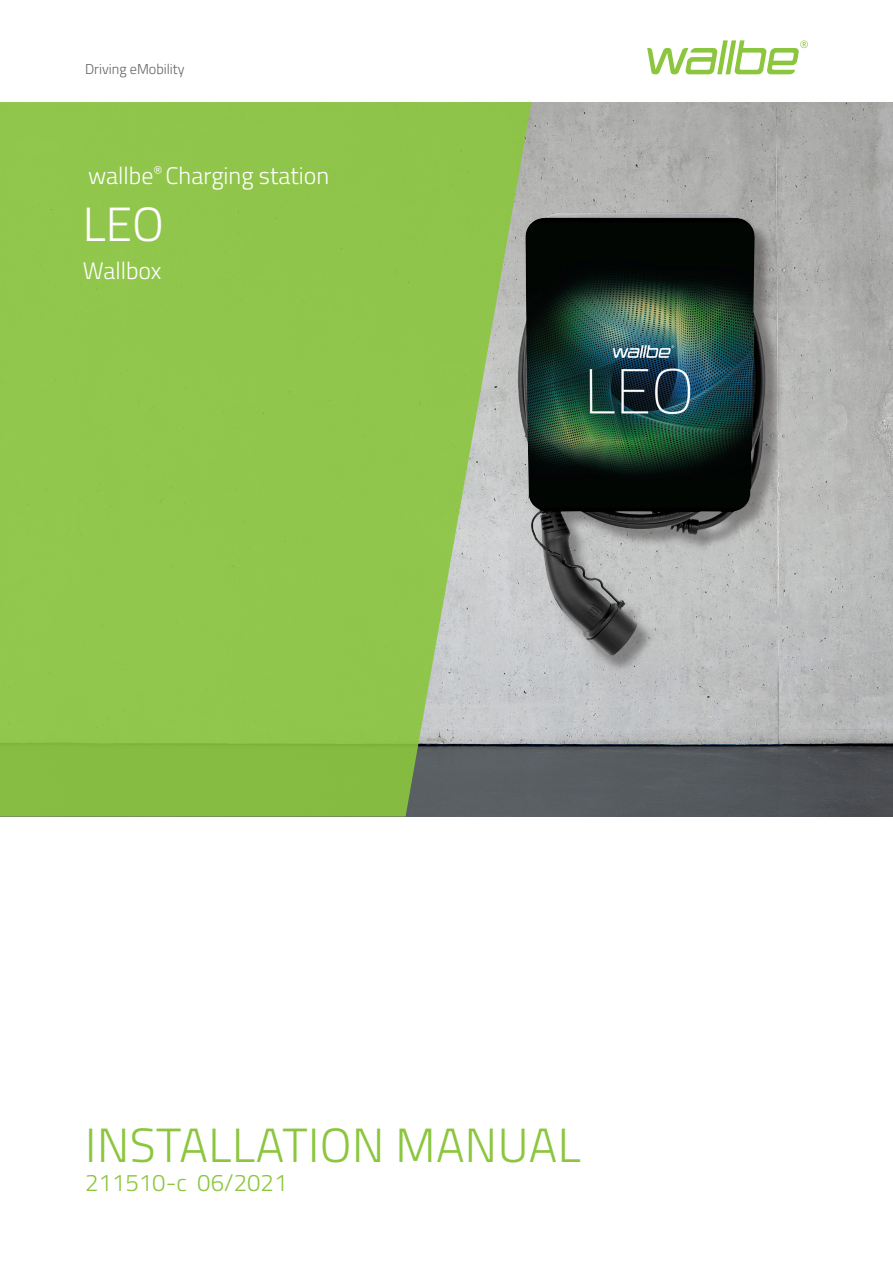
<style>
.page{position:relative;width:893px;height:1263px;background:#fff}
.page>*{position:absolute;margin:0;border:0;box-sizing:border-box;transform-origin:0 0}
.t1{font:300 48px "Titillium Web";letter-spacing:.01em;color:#8bc63e}
.t2{font:300 48px "Titillium Web";color:#fff}
.t3{font:300 24px "Titillium Web";color:#fff}
.t4{font:300 24px "Titillium Web";color:#8bc63e}
.t5{font:300 14.25px "Titillium Web";color:#636366}
</style>
<div class="page">
<svg style="left:647px;top:40px;width:161px;height:34px"></svg>
<img style="left:531px;top:102px;width:362px;height:714px">
<svg style="left:0;top:102px;width:531px;height:714px;background:#93c255"></svg>
<div style="left:521px;top:215px;width:263px;height:458px;background:#231f20;opacity:.4"></div>
<img style="left:518px;top:213px;width:232px;height:443px">
<p class="t5" style="left:85px;top:59px;width:101px">Driving eMobility</p>
<p class="t3" style="left:88px;top:158px;width:242px">wallbe<sup>®</sup> Charging station</p>
<p class="t2" style="left:83px;top:190px;width:82px">LEO</p>
<p class="t3" style="left:83px;top:253px;width:80px">Wallbox</p>
<p class="t1" style="left:85px;top:1110px;width:497px">INSTALLATION MANUAL</p>
<p class="t4" style="left:85px;top:1165px;width:204px">211510-c 06/2021</p>
</div>
